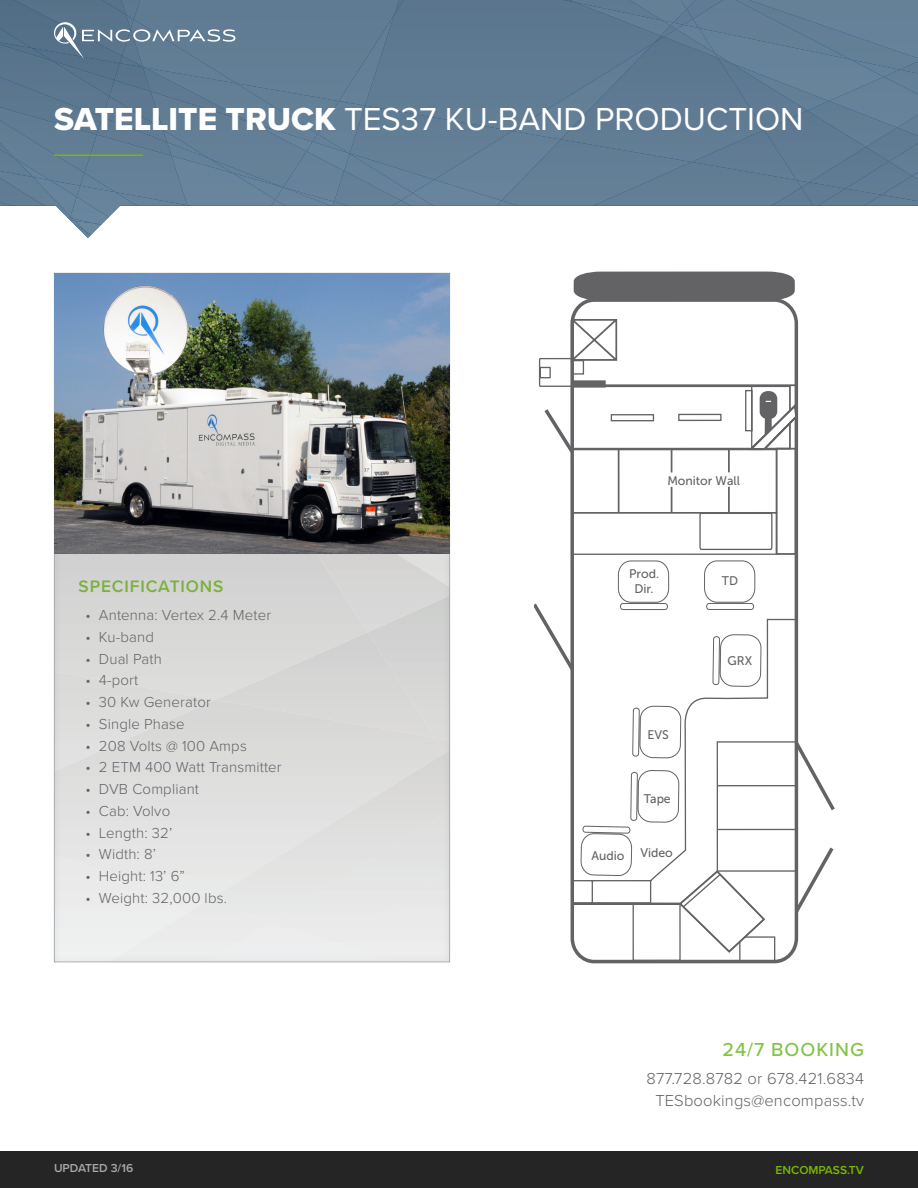
<style>
.page{position:relative;width:918px;height:1188px;background:#fff}
.page>*{position:absolute;margin:0;border:0;box-sizing:border-box;transform-origin:0 0}
.t1{font:33px "Proxima Nova";color:#fff}
.Green_Subheads{font:500 19.5px "Proxima Nova";letter-spacing:.05em;color:#83c447}
.Green_Subheads-2{font:600 17.25px "Proxima Nova";letter-spacing:.05em;color:#7ab13e}
.Body_Copy{font:300 16.5px "Proxima Nova";letter-spacing:.01em;color:#636366}
.t2{font:300 15px "Proxima Nova";letter-spacing:.01em;color:#636366}
.t3{font:12.45px/15px "Museo Sans 500";color:#636366;text-align:center}
.t4{font:600 12px "Proxima Nova";color:#7ab800}
.t5{font:600 12px "Proxima Nova";color:#a8a9ad}
.s1{font-family:"Proxima Nova Extrabld"}
</style>
<div class="page">
<div style="left:0;top:1152px;width:918px;height:36px;background:#252525"></div>
<svg style="left:0;top:0;width:918px;height:238px;background:#758da2"></svg>
<hr style="left:54px;top:154px;width:89px;height:2px;background:#7ab800">
<div style="left:53px;top:271px;width:399px;height:692px;background:#9d9fa2;opacity:.25"></div>
<img style="left:54px;top:273px;width:396px;height:281px">
<svg style="left:571px;top:909px;width:207px;height:54px"></svg>
<svg style="left:678px;top:909px;width:89px;height:45px"></svg>
<svg style="left:571px;top:271px;width:227px;height:638px"></svg>
<svg style="left:792px;top:738px;width:43px;height:178px"></svg>
<svg style="left:534px;top:318px;width:265px;height:356px"></svg>
<div style="left:573px;top:381px;width:32px;height:6px;background:#636366"></div>
<div style="left:572px;top:380px;width:34px;height:8px;border:2px solid #636366"></div>
<svg style="left:572px;top:272px;width:225px;height:30px;background:#6b6b6e"></svg>
<svg style="left:580px;top:519px;width:182px;height:357px"></svg>
<div style="left:666px;top:472px;width:72px;height:15px;background:#fff"></div>
<p class="t1" style="left:54px;top:100px;width:751px"><span class="s1">SATELLITE TRUCK</span> TES37 KU-BAND PRODUCTION</p>
<p class="Green_Subheads-2" style="left:79px;top:576px;width:146px">SPECIFICATIONS</p>
<p class="t2" style="left:85px;top:606px;width:187px">• Antenna: Vertex 2.4 Meter</p>
<p class="t2" style="left:85px;top:628px;width:70px">• Ku-band</p>
<p class="t2" style="left:85px;top:650px;width:78px">• Dual Path</p>
<p class="t2" style="left:85px;top:671px;width:54px">• 4-port</p>
<p class="t2" style="left:85px;top:693px;width:127px">• 30 Kw Generator</p>
<p class="t2" style="left:85px;top:715px;width:101px">• Single Phase</p>
<p class="t2" style="left:85px;top:737px;width:163px">• 208 Volts @ 100 Amps</p>
<p class="t2" style="left:85px;top:758px;width:198px">• 2 ETM 400 Watt Transmitter</p>
<p class="t2" style="left:85px;top:780px;width:115px">• DVB Compliant</p>
<p class="t2" style="left:85px;top:802px;width:86px">• Cab: Volvo</p>
<p class="t2" style="left:85px;top:824px;width:88px">• Length: 32’</p>
<p class="t2" style="left:85px;top:845px;width:72px">• Width: 8’</p>
<p class="t2" style="left:85px;top:867px;width:101px">• Height: 13’ 6”</p>
<p class="t2" style="left:85px;top:889px;width:143px">• Weight: 32,000 lbs.</p>
<p class="t5" style="left:54px;top:1161px;width:81px">UPDATED 3/16</p>
<p class="t3" style="left:667px;top:474px;width:74px">Monitor Wall</p>
<p class="t3" style="left:629px;top:566px;width:32px">Prod.<br>Dir.</p>
<p class="t3" style="left:722px;top:573px;width:18px">TD</p>
<p class="t3" style="left:647px;top:727px;width:23px">EVS</p>
<p class="t3" style="left:644px;top:791px;width:28px">Tape</p>
<p class="t3" style="left:592px;top:848px;width:34px">Audio</p>
<p class="t3" style="left:640px;top:845px;width:34px">Video</p>
<p class="t3" style="left:728px;top:653px;width:26px">GRX</p>
<p class="Green_Subheads" style="left:723px;top:1037px;width:143px">24/7 BOOKING</p>
<p class="Body_Copy" style="left:647px;top:1069px;width:219px">877.728.8782 or 678.421.6834</p>
<p class="Body_Copy" style="left:655px;top:1091px;width:210px">TESbookings@encompass.tv</p>
<p class="t4" style="left:776px;top:1163px;width:90px">ENCOMPASS.TV</p>
</div>
